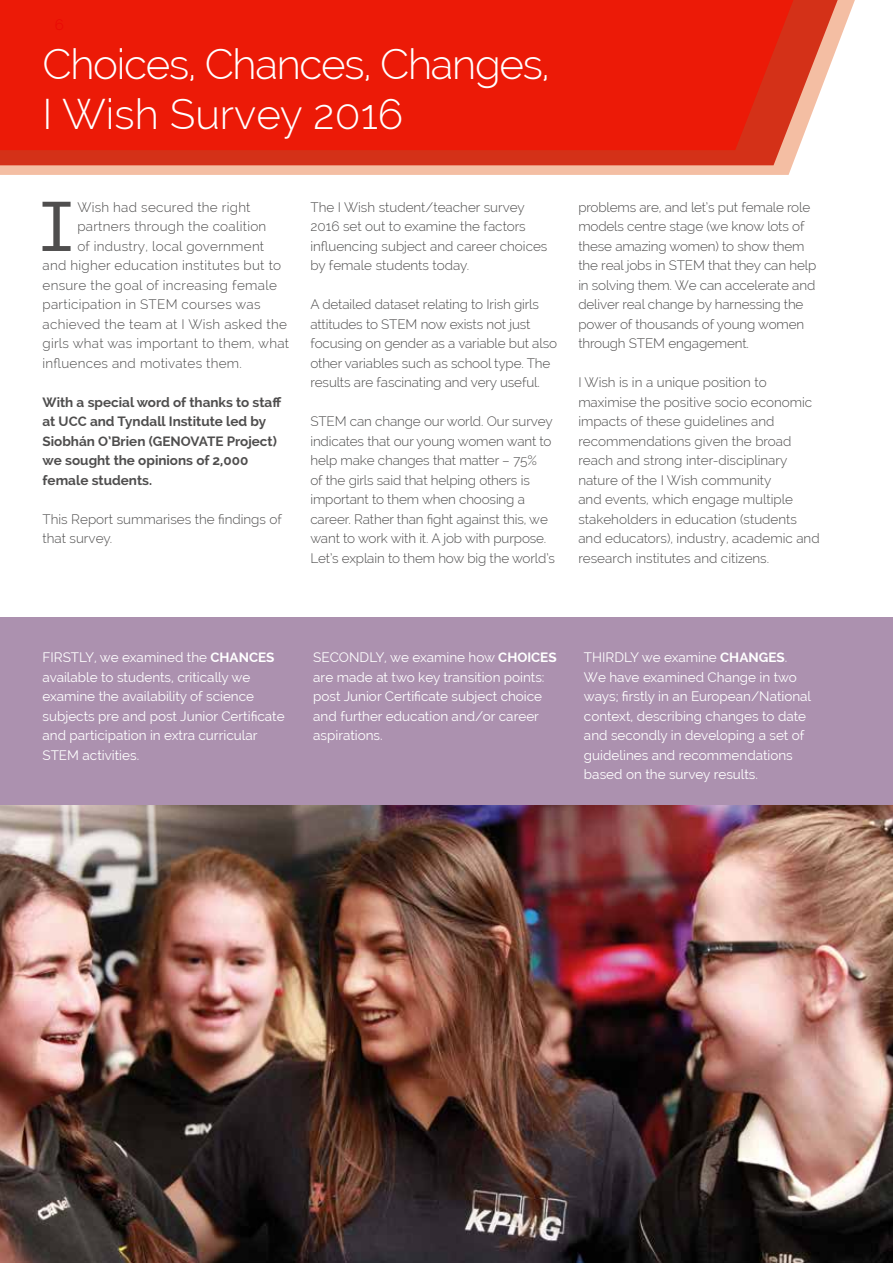
<style>
.page{position:relative;width:893px;height:1263px;background:#fff}
.page>*{position:absolute;margin:0;border:0;box-sizing:border-box;transform-origin:0 0}
.t1{font:64.95px "Monaco";color:#4f4e4e}
.t2{font:300 42px/49.5px "Raleway";letter-spacing:-.03em;color:#fff}
.t3{font:300 13.5px/19.5px "Raleway";letter-spacing:-.005em;color:#4f4e4e}
.t4{font:13.5px/19.5px "Raleway";color:#fff}
.t5{font:300 13.5px "Raleway";letter-spacing:.02em;color:#4f4e4e}
.t6{font:700 13.5px/19.5px "Raleway";color:#4f4e4e}
.s1{font-weight:700}
</style>
<div class="page">
<svg style="left:0;top:0;width:855px;height:175px;background:#ea311d"></svg>
<img style="left:0;top:804px;width:893px;height:459px">
<div style="left:0;top:617px;width:893px;height:187px;background:#ac91af"></div>
<h2 class="t2" style="left:43px;top:39px;width:509px">Choices, Chances, Changes,<br>I Wish Survey 2016</h2>
<h1 class="t1" style="left:37px;top:172px;width:40px">I</h1>
<p class="t5" style="left:77px;top:199px;width:175px">Wish had secured the right</p>
<p class="t5" style="left:77px;top:219px;width:190px">partners through the coalition</p>
<p class="t5" style="left:77px;top:238px;width:188px">of industry, local government</p>
<p class="t5" style="left:43px;top:258px;width:240px">and higher education institutes but to</p>
<p class="t5" style="left:43px;top:277px;width:236px">ensure the goal of increasing female</p>
<p class="t5" style="left:43px;top:297px;width:220px">participation in STEM courses was</p>
<p class="t5" style="left:43px;top:316px;width:246px">achieved the team at I Wish asked the</p>
<p class="t5" style="left:43px;top:336px;width:248px">girls what was important to them, what</p>
<p class="t5" style="left:43px;top:355px;width:201px">influences and motivates them.</p>
<p class="t6" style="left:43px;top:392px;width:240px">With a special word of thanks to staff at UCC and Tyndall Institute led by<br>Siobhán O’Brien (GENOVATE Project) we sought the opinions of 2,000 female students.</p>
<p class="t3" style="left:43px;top:509px;width:241px">This Report summarises the findings of that survey.</p>
<p class="t3" style="left:310px;top:197px;width:238px">The I Wish student/teacher survey 2016 set out to examine the factors influencing subject and career choices by female students today.</p>
<p class="t3" style="left:310px;top:295px;width:248px">A detailed dataset relating to Irish girls attitudes to STEM now exists not just focusing on gender as a variable but also other variables such as school type. The results are fascinating and very useful.</p>
<p class="t3" style="left:310px;top:412px;width:246px">STEM can change our world. Our survey indicates that our young women want to help make changes that matter – 75%<br>of the girls said that helping others is important to them when choosing a career. Rather than fight against this, we want to work with it. A job with purpose.<br>Let’s explain to them how big the world’s</p>
<p class="t3" style="left:578px;top:197px;width:239px">problems are, and let’s put female role models centre stage (we know lots of these amazing women) to show them the real jobs in STEM that they can help in solving them. We can accelerate and deliver real change by harnessing the power of thousands of young women through STEM engagement.</p>
<p class="t3" style="left:578px;top:373px;width:243px">I Wish is in a unique position to maximise the positive socio economic impacts of these guidelines and recommendations given the broad reach and strong inter-disciplinary nature of the I Wish community<br>and events, which engage multiple stakeholders in education (students and educators), industry, academic and research institutes and citizens.</p>
<p class="t4" style="left:43px;top:648px;width:244px">FIRSTLY, we examined the <span class="s1">CHANCES </span>available to students, critically we examine the availability of science subjects pre and post Junior Certificate and participation in extra curricular STEM activities.</p>
<p class="t4" style="left:313px;top:648px;width:245px">SECONDLY, we examine how <span class="s1">CHOICES </span>are made at two key transition points: post Junior Certificate subject choice and further education and/or career aspirations.</p>
<p class="t4" style="left:584px;top:648px;width:229px">THIRDLY we examine <span class="s1">CHANGES</span>.<br>We have examined Change in two ways; firstly in an European/National context, describing changes to date and secondly in developing a set of guidelines and recommendations based on the survey results.</p>
</div>
